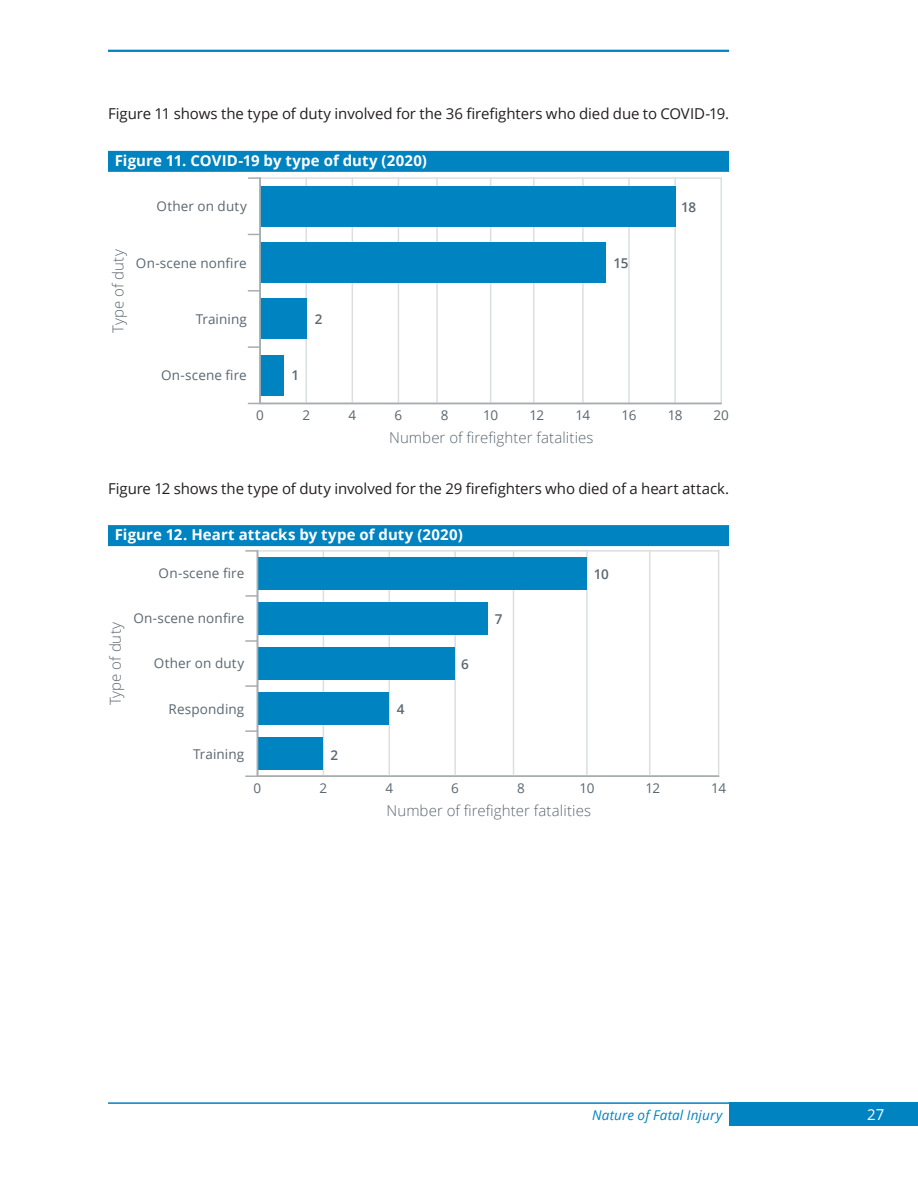
<style>
.page{position:relative;width:918px;height:1188px;background:#fff}
.page>*{position:absolute;margin:0;border:0;box-sizing:border-box;transform-origin:0 0}
.Body_Text{font:15px "Open Sans";letter-spacing:-.005em;color:#231f20}
.t1{font:300 15px "Open Sans";letter-spacing:.005em;color:#5a6670}
.Table_Title{font:700 15px "Open Sans";letter-spacing:.005em;color:#fff}
.t2{font:15px "Open Sans";color:#fff}
.t3{font:13.5px "Open Sans";letter-spacing:.01em;color:#5a6670}
.t4{font:italic 13.5px "Open Sans";letter-spacing:.01em;color:#0083c1}
.t5{font:600 13.5px "Open Sans";color:#5a6670}
</style>
<div class="page">
<div style="left:729px;top:1102px;width:189px;height:24px;background:#0083c1"></div>
<hr style="left:108px;top:50px;width:621px;height:2px;background:#0083c1">
<hr style="left:108px;top:1102px;width:621px;height:2px;background:#0083c1">
<div style="left:108px;top:151px;width:621px;height:21px;background:#0083c1"></div>
<div style="left:108px;top:525px;width:621px;height:21px;background:#0083c1"></div>
<svg style="left:259px;top:177px;width:463px;height:228px"></svg>
<svg style="left:248px;top:403px;width:12px;height:1px"></svg>
<svg style="left:248px;top:346px;width:11px;height:2px"></svg>
<svg style="left:248px;top:290px;width:11px;height:2px"></svg>
<svg style="left:249px;top:177px;width:11px;height:2px"></svg>
<div style="left:260px;top:186px;width:415px;height:41px;background:#0083c1"></div>
<div style="left:260px;top:242px;width:346px;height:41px;background:#0083c1"></div>
<div style="left:260px;top:299px;width:46px;height:40px;background:#0083c1"></div>
<div style="left:260px;top:355px;width:23px;height:41px;background:#0083c1"></div>
<hr style="left:260px;top:403px;width:461px;height:1px;background:#a8adb0">
<hr style="left:259px;top:178px;width:2px;height:225px;background:#a8adb0">
<svg style="left:256px;top:550px;width:464px;height:227px"></svg>
<svg style="left:246px;top:775px;width:11px;height:2px"></svg>
<svg style="left:246px;top:730px;width:11px;height:2px"></svg>
<svg style="left:246px;top:685px;width:11px;height:2px"></svg>
<svg style="left:246px;top:640px;width:11px;height:2px"></svg>
<svg style="left:246px;top:595px;width:11px;height:2px"></svg>
<svg style="left:246px;top:550px;width:11px;height:2px"></svg>
<div style="left:258px;top:557px;width:329px;height:33px;background:#0083c1"></div>
<div style="left:258px;top:602px;width:230px;height:33px;background:#0083c1"></div>
<div style="left:258px;top:647px;width:197px;height:33px;background:#0083c1"></div>
<div style="left:258px;top:692px;width:131px;height:33px;background:#0083c1"></div>
<div style="left:258px;top:737px;width:65px;height:33px;background:#0083c1"></div>
<hr style="left:258px;top:775px;width:461px;height:2px;background:#a8adb0">
<hr style="left:257px;top:551px;width:1px;height:225px;background:#a8adb0">
<p class="Body_Text" style="left:108px;top:104px;width:623px">Figure 11 shows the type of duty involved for the 36 firefighters who died due to COVID-19.</p>
<p class="Table_Title" style="left:115px;top:150px;width:314px">Figure 11. COVID-19 by type of duty (2020)</p>
<p class="t3" style="left:156px;top:197px;width:92px">Other on duty</p>
<p class="t1" style="left:108px;top:333px;width:85px;rotate:-90deg">Type of duty</p>
<p class="t3" style="left:136px;top:253px;width:112px">On-scene nonfire</p>
<p class="t3" style="left:196px;top:310px;width:53px">Training</p>
<p class="t5" style="left:315px;top:310px;width:9px">2</p>
<p class="t5" style="left:613px;top:254px;width:17px">15</p>
<p class="t5" style="left:681px;top:198px;width:17px">18</p>
<p class="t3" style="left:161px;top:366px;width:87px">On-scene fire</p>
<p class="t5" style="left:291px;top:366px;width:9px">1</p>
<p class="t3" style="left:256px;top:406px;width:9px">0</p>
<p class="t3" style="left:302px;top:406px;width:9px">2</p>
<p class="t3" style="left:348px;top:406px;width:9px">4</p>
<p class="t3" style="left:395px;top:406px;width:9px">6</p>
<p class="t3" style="left:441px;top:406px;width:9px">8</p>
<p class="t3" style="left:483px;top:406px;width:16px">10</p>
<p class="t3" style="left:529px;top:406px;width:16px">12</p>
<p class="t3" style="left:575px;top:406px;width:16px">14</p>
<p class="t3" style="left:622px;top:406px;width:16px">16</p>
<p class="t3" style="left:668px;top:406px;width:16px">18</p>
<p class="t3" style="left:713px;top:406px;width:17px">20</p>
<p class="t1" style="left:389px;top:427px;width:206px">Number of firefighter fatalities</p>
<p class="Body_Text" style="left:108px;top:478px;width:623px">Figure 12 shows the type of duty involved for the 29 firefighters who died of a heart attack.</p>
<p class="Table_Title" style="left:115px;top:524px;width:350px">Figure 12. Heart attacks by type of duty (2020)</p>
<p class="t3" style="left:159px;top:564px;width:87px">On-scene fire</p>
<p class="t5" style="left:594px;top:565px;width:17px">10</p>
<p class="t1" style="left:105px;top:705px;width:85px;rotate:-90deg">Type of duty</p>
<p class="t3" style="left:133px;top:609px;width:112px">On-scene nonfire</p>
<p class="t3" style="left:154px;top:654px;width:92px">Other on duty</p>
<p class="t3" style="left:169px;top:699px;width:77px">Responding</p>
<p class="t5" style="left:397px;top:700px;width:9px">4</p>
<p class="t5" style="left:461px;top:655px;width:9px">6</p>
<p class="t5" style="left:495px;top:610px;width:9px">7</p>
<p class="t3" style="left:193px;top:744px;width:53px">Training</p>
<p class="t5" style="left:331px;top:745px;width:9px">2</p>
<p class="t3" style="left:254px;top:778px;width:9px">0</p>
<p class="t3" style="left:320px;top:778px;width:9px">2</p>
<p class="t3" style="left:385px;top:778px;width:9px">4</p>
<p class="t3" style="left:451px;top:778px;width:9px">6</p>
<p class="t3" style="left:517px;top:778px;width:9px">8</p>
<p class="t3" style="left:579px;top:778px;width:16px">10</p>
<p class="t3" style="left:645px;top:778px;width:16px">12</p>
<p class="t3" style="left:711px;top:778px;width:16px">14</p>
<p class="t1" style="left:387px;top:800px;width:206px">Number of firefighter fatalities</p>
<p class="t4" style="left:592px;top:1106px;width:132px">Nature of Fatal Injury</p>
<p class="t2" style="left:867px;top:1104px;width:19px">27</p>
</div>
